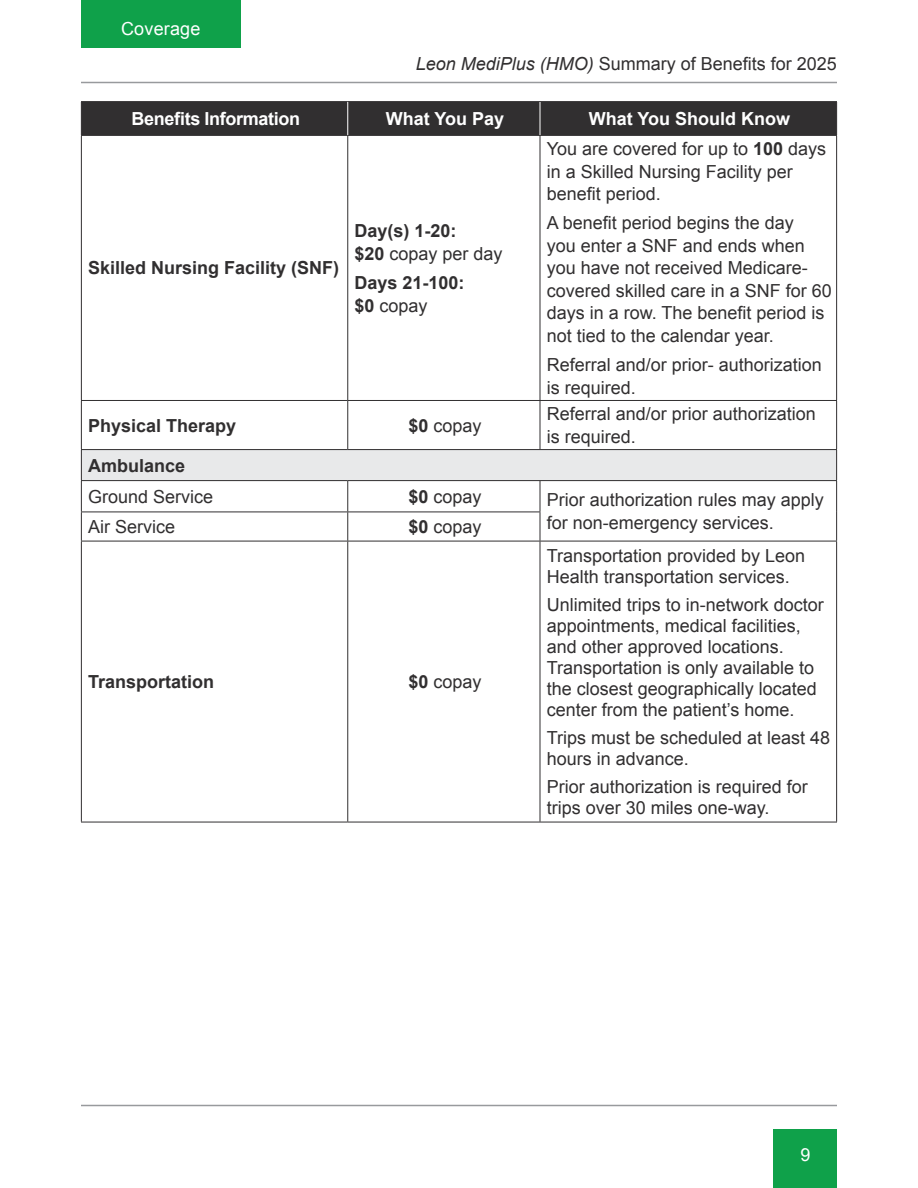
<style>
.page{position:relative;width:918px;height:1188px;background:#fff}
.page>*{position:absolute;margin:0;border:0;box-sizing:border-box;transform-origin:0 0}
.Body{font:18px/22.5px "Arial";color:#312f30}
.Body-2{font:700 18px "Arial";color:#312f30}
.t1{font:700 18px "Arial";color:#fff}
.t2{font:700 18px "Arial";letter-spacing:-.02em;color:#fff}
.t3{font:18px "Arial";letter-spacing:.01em;color:#fff}
.s1{font-style:italic}
.s2{font-weight:700}
</style>
<div class="page">
<hr style="left:81px;top:82px;width:756px;height:1px;background:#989a9d">
<hr style="left:81px;top:1105px;width:756px;height:1px;background:#989a9d">
<div style="left:774px;top:1129px;width:63px;height:59px;background:#0fa14a"></div>
<div style="left:81px;top:0;width:160px;height:48px;background:#0fa14a"></div>
<div style="left:82px;top:102px;width:754px;height:33px;background:#312f30"></div>
<div style="left:81px;top:450px;width:756px;height:31px;background:#e8e9ea"></div>
<hr style="left:81px;top:449px;width:267px;height:1px;background:#312f30">
<hr style="left:81px;top:450px;width:1px;height:30px;background:#312f30">
<hr style="left:348px;top:449px;width:192px;height:1px;background:#312f30">
<hr style="left:540px;top:449px;width:297px;height:1px;background:#312f30">
<hr style="left:836px;top:450px;width:1px;height:30px;background:#312f30">
<hr style="left:81px;top:480px;width:267px;height:1px;background:#312f30">
<hr style="left:348px;top:480px;width:192px;height:1px;background:#312f30">
<hr style="left:540px;top:480px;width:297px;height:1px;background:#312f30">
<hr style="left:81px;top:101px;width:267px;height:1px;background:#312f30">
<hr style="left:81px;top:102px;width:1px;height:33px;background:#312f30">
<hr style="left:348px;top:101px;width:192px;height:1px;background:#312f30">
<hr style="left:540px;top:101px;width:297px;height:1px;background:#312f30">
<hr style="left:836px;top:102px;width:1px;height:33px;background:#312f30">
<hr style="left:81px;top:135px;width:267px;height:1px;background:#312f30">
<hr style="left:348px;top:135px;width:192px;height:1px;background:#312f30">
<hr style="left:540px;top:135px;width:297px;height:1px;background:#312f30">
<hr style="left:81px;top:136px;width:1px;height:264px;background:#312f30">
<hr style="left:347px;top:136px;width:1px;height:264px;background:#312f30">
<hr style="left:540px;top:136px;width:1px;height:264px;background:#312f30">
<hr style="left:836px;top:136px;width:1px;height:264px;background:#312f30">
<hr style="left:81px;top:400px;width:267px;height:1px;background:#312f30">
<hr style="left:81px;top:401px;width:1px;height:48px;background:#312f30">
<hr style="left:348px;top:400px;width:192px;height:1px;background:#312f30">
<hr style="left:347px;top:401px;width:1px;height:48px;background:#312f30">
<hr style="left:540px;top:400px;width:297px;height:1px;background:#312f30">
<hr style="left:540px;top:401px;width:1px;height:48px;background:#312f30">
<hr style="left:836px;top:401px;width:1px;height:48px;background:#312f30">
<hr style="left:81px;top:481px;width:1px;height:31px;background:#312f30">
<hr style="left:347px;top:481px;width:1px;height:31px;background:#312f30">
<hr style="left:540px;top:481px;width:1px;height:31px;background:#312f30">
<hr style="left:836px;top:481px;width:1px;height:31px;background:#312f30">
<hr style="left:81px;top:512px;width:267px;height:1px;background:#312f30">
<svg style="left:81px;top:512px;width:1px;height:29px"></svg>
<hr style="left:348px;top:512px;width:192px;height:1px;background:#312f30">
<svg style="left:347px;top:512px;width:1px;height:29px"></svg>
<svg style="left:540px;top:512px;width:1px;height:29px"></svg>
<svg style="left:836px;top:512px;width:1px;height:29px"></svg>
<hr style="left:81px;top:541px;width:267px;height:1px;background:#312f30">
<hr style="left:81px;top:541px;width:1px;height:281px;background:#312f30">
<hr style="left:348px;top:541px;width:192px;height:1px;background:#312f30">
<hr style="left:347px;top:541px;width:1px;height:281px;background:#312f30">
<hr style="left:540px;top:541px;width:297px;height:1px;background:#312f30">
<hr style="left:540px;top:541px;width:1px;height:281px;background:#312f30">
<hr style="left:836px;top:541px;width:1px;height:281px;background:#312f30">
<hr style="left:81px;top:822px;width:267px;height:1px;background:#312f30">
<hr style="left:348px;top:822px;width:192px;height:1px;background:#312f30">
<hr style="left:540px;top:822px;width:297px;height:1px;background:#312f30">
<hr style="left:347px;top:102px;width:1px;height:33px;background:#fff">
<hr style="left:540px;top:102px;width:1px;height:33px;background:#fff">
<p class="t3" style="left:121px;top:17px;width:81px">Coverage</p>
<p class="Body" style="left:416px;top:53px;width:423px"><span class="s1">Leon MediPlus (HMO)</span> Summary of Benefits for 2025</p>
<p class="t2" style="left:132px;top:107px;width:170px">Benefits Information</p>
<p class="t1" style="left:386px;top:107px;width:120px">What You Pay</p>
<p class="t1" style="left:589px;top:107px;width:203px">What You Should Know</p>
<p class="Body-2" style="left:88px;top:256px;width:253px">Skilled Nursing Facility (SNF)</p>
<p class="Body-2" style="left:355px;top:219px;width:104px">Day(s) 1-20:</p>
<p class="Body" style="left:355px;top:242px;width:150px"><span class="s2">$20</span> copay per day</p>
<p class="Body-2" style="left:355px;top:271px;width:112px">Days 21-100:</p>
<p class="Body" style="left:355px;top:294px;width:75px"><span class="s2">$0</span> copay</p>
<p class="Body" style="left:547px;top:138px;width:281px">You are covered for up to <span class="s2">100</span> days in a Skilled Nursing Facility per benefit period.</p>
<p class="Body" style="left:547px;top:212px;width:287px">A benefit period begins the day<br>you enter a SNF and ends when you have not received Medicare&shy;covered skilled care in a SNF for 60 days in a row. The benefit period is not tied to the calendar year.</p>
<p class="Body" style="left:547px;top:354px;width:277px">Referral and/or prior- authorization is required.</p>
<p class="Body-2" style="left:88px;top:413px;width:150px">Physical Therapy</p>
<p class="Body" style="left:409px;top:414px;width:75px"><span class="s2">$0</span> copay</p>
<p class="Body" style="left:547px;top:403px;width:271px">Referral and/or prior authorization is required.</p>
<p class="Body-2" style="left:88px;top:453px;width:99px">Ambulance</p>
<p class="Body" style="left:88px;top:485px;width:127px">Ground Service</p>
<p class="Body" style="left:409px;top:485px;width:75px"><span class="s2">$0</span> copay</p>
<p class="Body" style="left:547px;top:489px;width:279px">Prior authorization rules may apply</p>
<p class="Body" style="left:88px;top:516px;width:89px">Air Service</p>
<p class="Body" style="left:409px;top:516px;width:75px"><span class="s2">$0</span> copay</p>
<p class="Body" style="left:547px;top:511px;width:229px">for non-emergency services.</p>
<p class="Body-2" style="left:88px;top:670px;width:128px">Transportation</p>
<p class="Body" style="left:409px;top:671px;width:75px"><span class="s2">$0</span> copay</p>
<p class="Body" style="left:547px;top:546px;width:260px;line-height:21px">Transportation provided by Leon<br>Health transportation services.</p>
<p class="Body" style="left:547px;top:595px;width:279px;line-height:21px">Unlimited trips to in-network doctor appointments, medical facilities, and other approved locations.<br>Transportation is only available to the closest geographically located center from the patient’s home.</p>
<p class="Body" style="left:547px;top:727px;width:285px;line-height:21px">Trips must be scheduled at least 48 hours in advance.</p>
<p class="Body" style="left:547px;top:776px;width:263px;line-height:21px">Prior authorization is required for trips over 30 miles one-way.</p>
<p class="t3" style="left:800px;top:1142px;width:12px">9</p>
</div>
